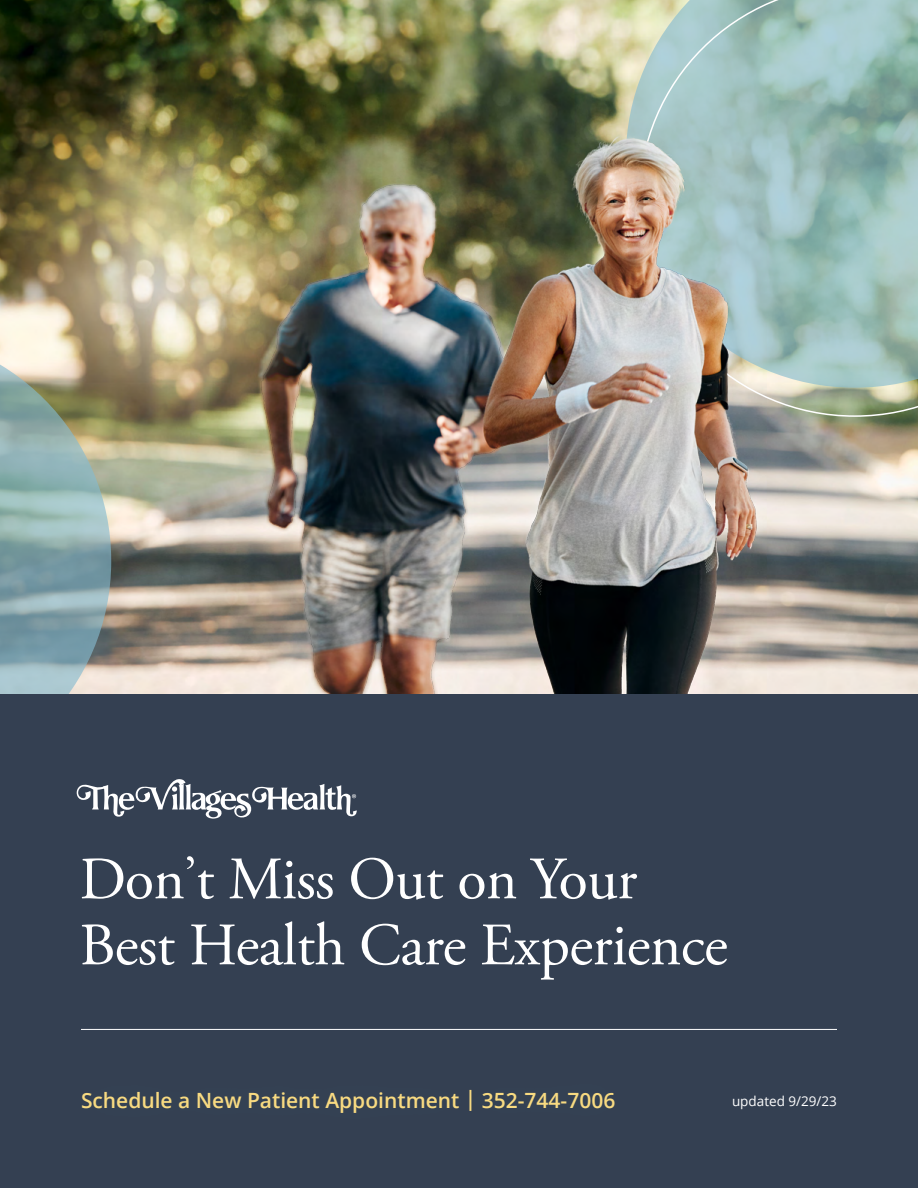
<style>
.page{position:relative;width:918px;height:1188px;background:#fff}
.page>*{position:absolute;margin:0;border:0;box-sizing:border-box;transform-origin:0 0}
.t1{font:60px/66px "Adobe Garamond Pro";letter-spacing:-.01em;color:#fff}
.t2{font:600 21px "Open Sans";color:#f8da81}
.t3{font:13.5px "Open Sans";color:#fff}
</style>
<div class="page">
<img style="left:0;top:0;width:918px;height:694px">
<svg style="left:0;top:332px;width:111px;height:362px;background:#99ada7"></svg>
<img style="left:626px;top:0;width:13px;height:388px">
<svg style="left:639px;top:0;width:279px;height:417px;background:#a5bdb7"></svg>
<div style="left:0;top:694px;width:918px;height:494px;background:#344052"></div>
<svg style="left:76px;top:779px;width:281px;height:40px"></svg>
<hr style="left:81px;top:1029px;width:756px;height:1px;background:#fff">
<p class="t1" style="left:79px;top:848px;width:650px">Don’t Miss Out on Your<br>Best Health Care Experience</p>
<p class="t2" style="left:81px;top:1086px;width:536px">Schedule a New Patient Appointment | 352-744-7006</p>
<p class="t3" style="left:732px;top:1092px;width:106px">updated 9/29/23</p>
</div>
